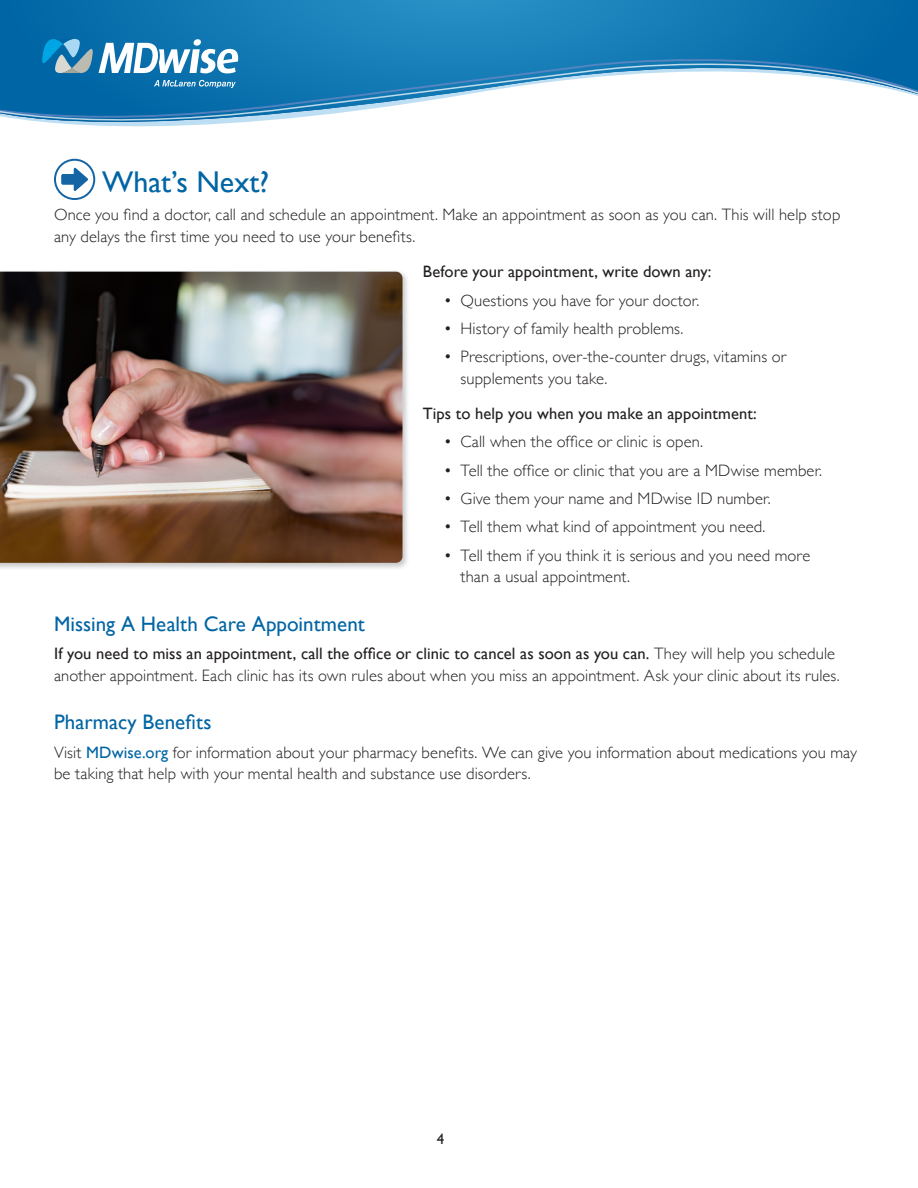
<style>
.page{position:relative;width:918px;height:1188px;background:#fff}
.page>*{position:absolute;margin:0;border:0;box-sizing:border-box;transform-origin:0 0}
.t1{font:30px "Gill Sans";letter-spacing:.005em;color:#0065a4}
.t2{font:21px "Gill Sans";letter-spacing:.005em;color:#0065a4}
.t3{font:300 16.5px/21.6px "Gill Sans";letter-spacing:.005em;color:#231f20}
.t4{font:16.5px "Gill Sans";letter-spacing:.005em;color:#231f20}
.t5{font:15px "Gill Sans";color:#231f20}
.s1{font-weight:400}
.s2{font-weight:400;color:#0065a4}
</style>
<div class="page">
<svg style="left:0;top:0;width:918px;height:127px;background:#2785ba"></svg>
<svg style="left:0;top:56px;width:918px;height:6px;background:#1477b2"></svg>
<svg style="left:0;top:62px;width:918px;height:60px"></svg>
<svg style="left:154px;top:80px;width:82px;height:8px"></svg>
<svg style="left:42px;top:39px;width:196px;height:34px"></svg>
<div style="left:0;top:269px;width:410px;height:302px;background:#231f20;opacity:.25"></div>
<img style="left:0;top:272px;width:403px;height:291px">
<svg style="left:54px;top:159px;width:41px;height:41px"></svg>
<h2 class="t1" style="left:102px;top:164px;width:169px">What’s Next?</h2>
<p class="t3" style="left:54px;top:203px;width:788px">Once you find a doctor, call and schedule an appointment. Make an appointment as soon as you can. This will help stop any delays the first time you need to use your benefits.</p>
<p class="t4" style="left:423px;top:262px;width:290px">Before your appointment, write down any:</p>
<p class="t3" style="left:444px;top:289px;width:257px">• Questions you have for your doctor.</p>
<p class="t3" style="left:444px;top:317px;width:241px">• History of family health problems.</p>
<p class="t3" style="left:460px;top:345px;width:327px;text-indent:-16px">• Prescriptions, over-the-counter drugs, vitamins or supplements you take.</p>
<p class="t4" style="left:423px;top:404px;width:336px">Tips to help you when you make an appointment:</p>
<p class="t3" style="left:444px;top:430px;width:261px">• Call when the office or clinic is open.</p>
<p class="t3" style="left:444px;top:459px;width:380px">• Tell the office or clinic that you are a MDwise member.</p>
<p class="t3" style="left:444px;top:487px;width:328px">• Give them your name and MDwise ID number.</p>
<p class="t3" style="left:444px;top:515px;width:323px">• Tell them what kind of appointment you need.</p>
<p class="t3" style="left:460px;top:544px;width:351px;text-indent:-16px">• Tell them if you think it is serious and you need more than a usual appointment.</p>
<h3 class="t2" style="left:54px;top:611px;width:312px">Missing A Health Care Appointment</h3>
<p class="t3" style="left:54px;top:642px;width:787px"><span class="s1">If you need to miss an appointment, call the office or clinic to cancel as soon as you can.</span> They will help you schedule another appointment. Each clinic has its own rules about when you miss an appointment. Ask your clinic about its rules.</p>
<h3 class="t2" style="left:54px;top:710px;width:159px">Pharmacy Benefits</h3>
<p class="t3" style="left:54px;top:741px;width:804px">Visit <span class="s2">MDwise.org</span> for information about your pharmacy benefits. We can give you information about medications you may be taking that help with your mental health and substance use disorders.</p>
<p class="t5" style="left:437px;top:1130px;width:9px">4</p>
</div>
